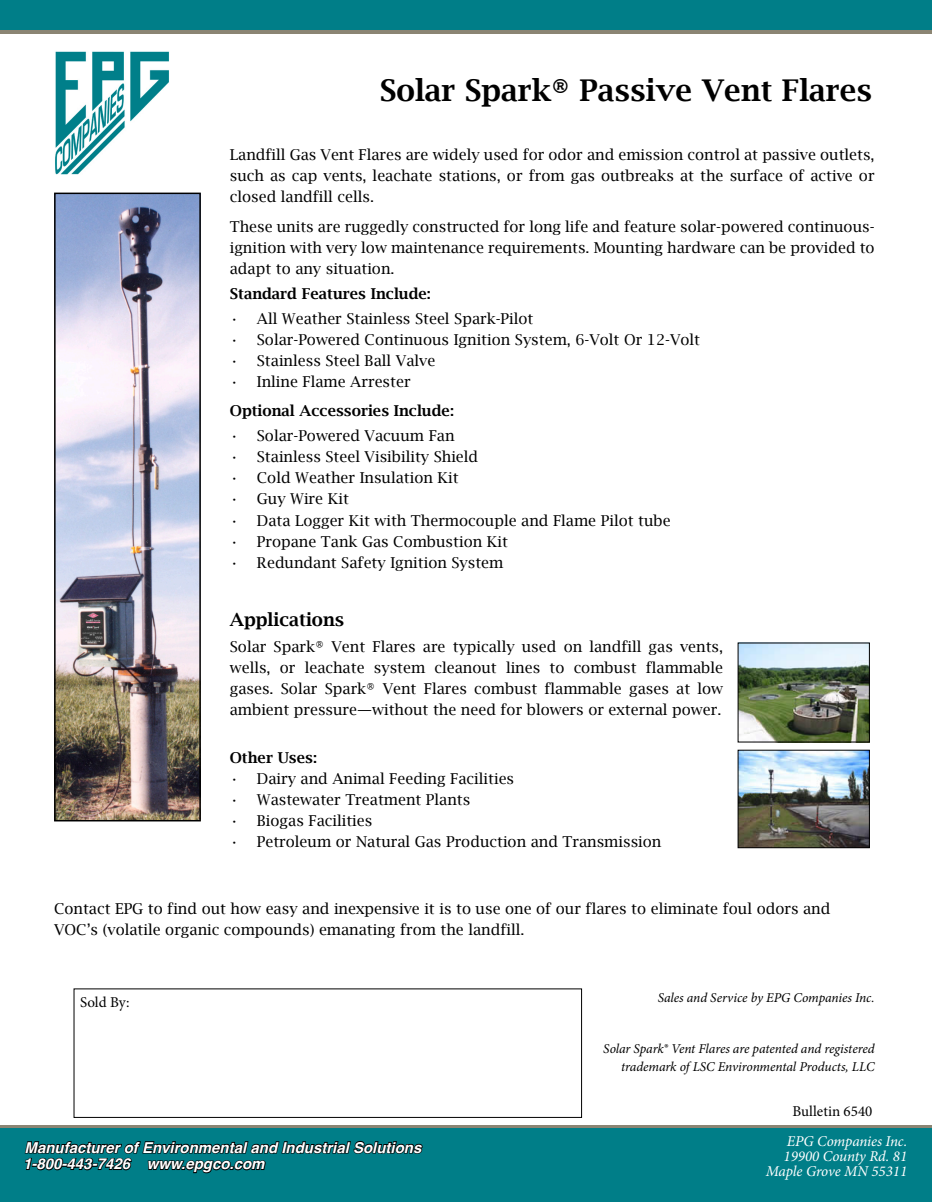
<style>
.page{position:relative;width:932px;height:1202px;background:#fff}
.page>*{position:absolute;margin:0;border:0;box-sizing:border-box;transform-origin:0 0}
.t1{font:600 30px "Lucida Bright";color:#000}
.t2{font:600 18px "Lucida Bright";color:#000}
.t3{font:15px/21px "Lucida Bright";color:#000;text-align:justify}
.t4{font:italic 700 15px "Helvetica";color:#fff}
.t5{font:600 15px "Lucida Bright";color:#000}
.t6{font:italic 15px/15px "Minion Pro";letter-spacing:-.005em;color:#fff;text-align:right}
.t7{font:15px "Minion Pro";color:#000}
.t8{font:italic 13.5px/18px "Minion Pro";letter-spacing:-.01em;color:#000;text-align:right}
</style>
<div class="page">
<img style="left:55px;top:51px;width:114px;height:124px">
<div style="left:0;top:1125px;width:932px;height:77px;background:#8b8573"></div>
<div style="left:0;top:1128px;width:932px;height:74px;background:#007e88"></div>
<div style="left:0;top:0;width:932px;height:34px;background:linear-gradient(to right,#8b8573,#8b8573)"></div>
<div style="left:0;top:0;width:932px;height:29px;background:#007e88"></div>
<svg style="left:24px;top:988px;width:399px;height:186px"></svg>
<img style="left:57px;top:196px;width:141px;height:622px">
<div style="left:54px;top:193px;width:147px;height:628px;border:2px solid #000"></div>
<img style="left:739px;top:644px;width:128px;height:96px">
<div style="left:737px;top:642px;width:132px;height:100px;border:1px solid #000"></div>
<img style="left:739px;top:752px;width:128px;height:94px">
<div style="left:737px;top:750px;width:132px;height:98px;border:1px solid #000"></div>
<h1 class="t1" style="left:380px;top:73px;width:494px">Solar Spark® Passive Vent Flares</h1>
<p class="t3" style="left:230px;top:145px;width:646px">Landfill Gas Vent Flares are widely used for odor and emission control at passive outlets, such as cap vents, leachate stations, or from gas outbreaks at the surface of active or closed landfill cells.</p>
<p class="t3" style="left:230px;top:216px;width:646px">These units are ruggedly constructed for long life and feature solar-powered continuous&shy;ignition with very low maintenance requirements. Mounting hardware can be provided to adapt to any situation.</p>
<p class="t5" style="left:230px;top:285px;width:202px">Standard Features Include:</p>
<p class="t3" style="left:230px;top:308px;width:305px">• All Weather Stainless Steel Spark-Pilot</p>
<p class="t3" style="left:230px;top:329px;width:472px">• Solar-Powered Continuous Ignition System, 6-Volt Or 12-Volt</p>
<p class="t3" style="left:230px;top:350px;width:207px">• Stainless Steel Ball Valve</p>
<p class="t3" style="left:230px;top:371px;width:182px">• Inline Flame Arrester</p>
<p class="t5" style="left:230px;top:402px;width:226px">Optional Accessories Include:</p>
<p class="t3" style="left:230px;top:425px;width:226px">• Solar-Powered Vacuum Fan</p>
<p class="t3" style="left:230px;top:446px;width:250px">• Stainless Steel Visibility Shield</p>
<p class="t3" style="left:230px;top:467px;width:230px">• Cold Weather Insulation Kit</p>
<p class="t3" style="left:230px;top:488px;width:120px">• Guy Wire Kit</p>
<p class="t3" style="left:230px;top:509px;width:442px">• Data Logger Kit with Thermocouple and Flame Pilot tube</p>
<p class="t3" style="left:230px;top:530px;width:279px">• Propane Tank Gas Combustion Kit</p>
<p class="t3" style="left:230px;top:551px;width:275px">• Redundant Safety Ignition System</p>
<p class="t2" style="left:230px;top:609px;width:116px">Applications</p>
<p class="t3" style="left:230px;top:636px;width:495px">Solar Spark® Vent Flares are typically used on landfill gas vents, wells, or leachate system cleanout lines to combust flammable gases. Solar Spark® Vent Flares combust flammable gases at low ambient pressure—without the need for blowers or external power.</p>
<p class="t5" style="left:230px;top:749px;width:89px">Other Uses:</p>
<p class="t3" style="left:230px;top:768px;width:286px">• Dairy and Animal Feeding Facilities</p>
<p class="t3" style="left:230px;top:789px;width:242px">• Wastewater Treatment Plants</p>
<p class="t3" style="left:230px;top:810px;width:144px">• Biogas Facilities</p>
<p class="t3" style="left:230px;top:831px;width:433px">• Petroleum or Natural Gas Production and Transmission</p>
<p class="t3" style="left:54px;top:898px;width:777px">Contact EPG to find out how easy and inexpensive it is to use one of our flares to eliminate foul odors and<br>VOC’s (volatile organic compounds) emanating from the landfill.</p>
<p class="t7" style="left:80px;top:991px;width:51px">Sold By:</p>
<p class="t8" style="left:657px;top:988px;width:218px">Sales and Service by EPG Companies Inc.</p>
<p class="t8" style="left:603px;top:1039px;width:273px">Solar Spark® Vent Flares are patented and registered trademark of LSC Environmental Products, LLC</p>
<p class="t7" style="left:792px;top:1100px;width:81px">Bulletin 6540</p>
<p class="t4" style="left:25px;top:1135px;width:398px">Manufacturer of Environmental and Industrial Solutions</p>
<p class="t6" style="left:766px;top:1133px;width:143px">EPG Companies Inc.<br>19900 County Rd. 81<br>Maple Grove MN 55311</p>
<p class="t4" style="left:23px;top:1151px;width:243px">1-800-443-7426 www.epgco.com</p>
</div>
